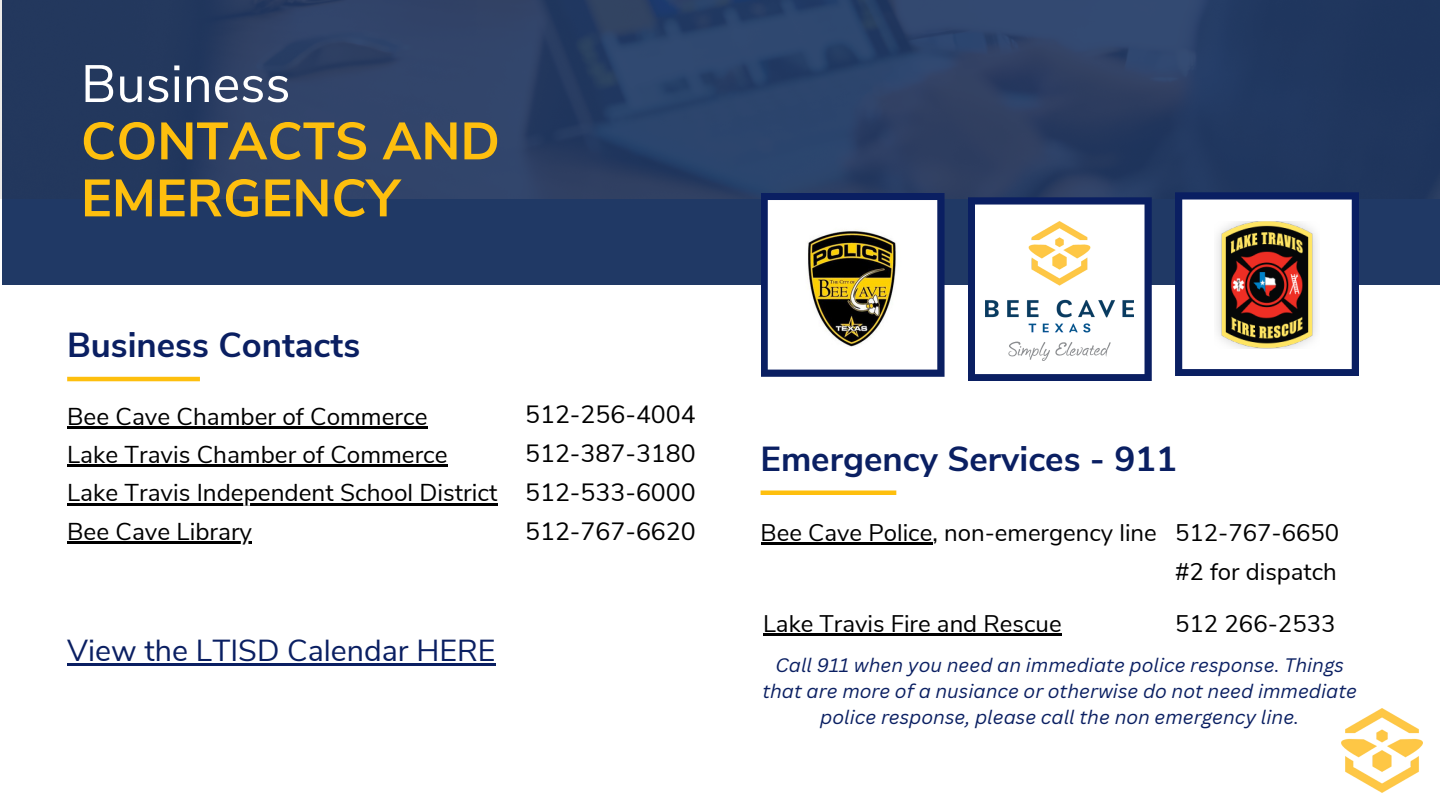
<style>
.page{position:relative;width:1440px;height:810px;background:#fff}
.page>*{position:absolute;margin:0;border:0;box-sizing:border-box;transform-origin:0 0}
.t1{font:700 52.4px/57px "Nunito Sans";color:#febf0e}
.t2{font:52.4px "Nunito Sans";color:#fff}
.t3{font:700 34.7px "Nunito Sans";color:#0a1f62}
.t4{font:30.4px "Nunito Sans";color:#0a1f62}
.t5{font:24.9px "Nunito Sans";color:#000}
.t6{font:24.4px "Nunito Sans";color:#000}
.t7{font:24px "Nunito Sans";color:#000}
.t8{font:italic 19px/26.2px "Canva Sans";color:#0a1f62;text-align:center}
</style>
<div class="page">
<div style="left:2px;top:0;width:1438px;height:284px;background:#203965"></div>
<img style="left:0;top:0;width:1440px;height:199px">
<div style="left:761px;top:490px;width:135px;height:5px;background:#febf0e"></div>
<svg style="left:968px;top:197px;width:184px;height:184px"></svg>
<svg style="left:1175px;top:192px;width:184px;height:184px"></svg>
<svg style="left:761px;top:193px;width:184px;height:184px"></svg>
<img style="left:1215px;top:221px;width:104px;height:127px">
<img style="left:801px;top:223px;width:103px;height:123px">
<hr style="left:67px;top:377px;width:133px;height:4px;background:#febf0e">
<img style="left:985px;top:221px;width:149px;height:139px">
<hr style="left:67px;top:426px;width:361px;height:3px;background:#000">
<hr style="left:67px;top:465px;width:381px;height:2px;background:#000">
<hr style="left:67px;top:503px;width:430px;height:2px;background:#000">
<hr style="left:67px;top:541px;width:185px;height:2px;background:#000">
<hr style="left:67px;top:663px;width:429px;height:3px;background:#0a1f62">
<hr style="left:761px;top:543px;width:171px;height:2px;background:#000">
<hr style="left:763px;top:634px;width:299px;height:2px;background:#000">
<img style="left:1342px;top:708px;width:81px;height:85px">
<p class="t2" style="left:81px;top:49px;width:211px">Business</p>
<p class="t1" style="left:81px;top:114px;width:420px">CONTACTS AND<br>EMERGENCY</p>
<p class="t3" style="left:67px;top:322px;width:295px">Business Contacts</p>
<p class="t6" style="left:67px;top:400px;width:362px">Bee Cave Chamber of Commerce</p>
<p class="t6" style="left:67px;top:439px;width:382px">Lake Travis Chamber of Commerce</p>
<p class="t6" style="left:67px;top:477px;width:432px">Lake Travis Independent School District</p>
<p class="t6" style="left:67px;top:515px;width:186px">Bee Cave Library</p>
<p class="t5" style="left:525px;top:398px;width:172px">512-256-4004</p>
<p class="t5" style="left:525px;top:437px;width:172px">512-387-3180</p>
<p class="t5" style="left:525px;top:476px;width:172px">512-533-6000</p>
<p class="t5" style="left:525px;top:515px;width:172px">512-767-6620</p>
<p class="t4" style="left:67px;top:630px;width:430px">View the LTISD Calendar HERE</p>
<p class="t3" style="left:761px;top:436px;width:418px">Emergency Services - 911</p>
<p class="t7" style="left:761px;top:517px;width:398px">Bee Cave Police, non-emergency line</p>
<p class="t7" style="left:1175px;top:517px;width:166px">512-767-6650</p>
<p class="t7" style="left:1175px;top:555px;width:163px">#2 for dispatch</p>
<p class="t7" style="left:763px;top:608px;width:300px">Lake Travis Fire and Rescue</p>
<p class="t7" style="left:1175px;top:608px;width:162px">512 266-2533</p>
<p class="t8" style="left:762px;top:651px;width:596px">Call 911 when you need an immediate police response. Things that are more of a nusiance or otherwise do not need immediate police response, please call the non emergency line.</p>
</div>
